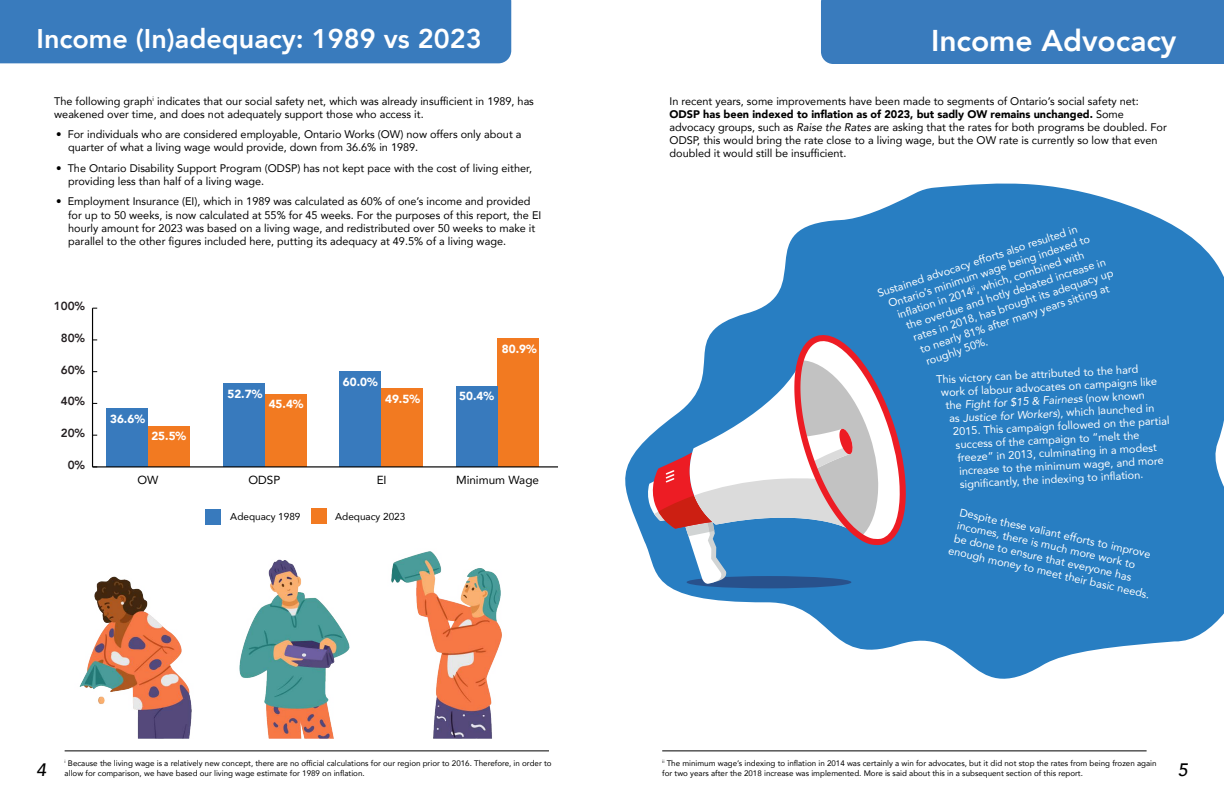
<style>
.page{position:relative;width:1224px;height:792px;background:#fff}
.page>*{position:absolute;margin:0;border:0;box-sizing:border-box;transform-origin:0 0}
.t1{font:800 30px "Avenir";color:#fff}
.t2{font:800 27px "Avenir";color:#fff}
.t3{font:italic 500 18px "Avenir";color:#000}
.t4{font:900 11.7px "Avenir";color:#fff}
.t5{font:11.7px "Avenir";color:#000}
.t6{font:800 11.7px "Avenir";color:#241f21}
.t7{font:11px/13.2px "Avenir";color:#000}
.t8{font:11px/13.2px "Avenir";color:#fff}
.t9{font:italic 11px "Avenir";color:#fff}
.t10{font:10px "Avenir";color:#000}
.t11{font:8px/9.6px "Avenir";color:#000}
.s1{font-weight:900}
.s2{font-style:italic}
.s3{font-style:normal}
</style>
<div class="page">
<div style="left:205px;top:509px;width:16px;height:15px;background:#387abd"></div>
<svg style="left:625px;top:183px;width:599px;height:496px;fill:#287ec2"></svg>
<div style="left:0;top:0;width:511px;height:63px;background:#397bbd"></div>
<div style="left:821px;top:0;width:403px;height:64px;background:#397bbd"></div>
<img style="left:79px;top:551px;width:423px;height:187px">
<div style="left:148px;top:426px;width:42px;height:41px;background:#f27a21"></div>
<div style="left:265px;top:395px;width:42px;height:72px;background:#f27a21"></div>
<div style="left:381px;top:388px;width:42px;height:79px;background:#f27a21"></div>
<div style="left:497px;top:338px;width:42px;height:129px;background:#f27a21"></div>
<div style="left:107px;top:409px;width:41px;height:58px;background:#387abd"></div>
<div style="left:223px;top:383px;width:42px;height:84px;background:#387abd"></div>
<div style="left:339px;top:372px;width:42px;height:95px;background:#387abd"></div>
<div style="left:456px;top:387px;width:42px;height:80px;background:#387abd"></div>
<hr style="left:93px;top:466px;width:465px;height:1px;background:#000">
<hr style="left:92px;top:308px;width:1px;height:159px;background:#000">
<div style="left:311px;top:508px;width:16px;height:16px;background:#f27a21"></div>
<hr style="left:65px;top:751px;width:484px;height:1px;background:#000">
<hr style="left:662px;top:751px;width:485px;height:1px;background:#000">
<div style="left:687px;top:576px;width:164px;height:12px;background:#28518c;border-radius:50%"></div>
<svg style="left:647px;top:332px;width:260px;height:252px"></svg>
<h2 class="t2" style="left:36px;top:17px;width:447px">Income (In)adequacy: 1989 vs 2023</h2>
<h1 class="t1" style="left:931px;top:18px;width:247px">Income Advocacy</h1>
<p class="t7" style="left:54px;top:94px;width:481px">The following graph<sup>i</sup> indicates that our social safety net, which was already insufficient in 1989, has weakened over time, and does not adequately support those who access it.</p>
<p class="t7" style="left:68px;top:128px;width:455px;text-indent:-12px">• For individuals who are considered employable, Ontario Works (OW) now offers only about a quarter of what a living wage would provide, down from 36.6% in 1989.</p>
<p class="t7" style="left:68px;top:161px;width:465px;text-indent:-12px">• The Ontario Disability Support Program (ODSP) has not kept pace with the cost of living either, providing less than half of a living wage.</p>
<p class="t7" style="left:68px;top:195px;width:475px;text-indent:-12px">• Employment Insurance (EI), which in 1989 was calculated as 60% of one’s income and provided for up to 50 weeks, is now calculated at 55% for 45 weeks. For the purposes of this report, the EI hourly amount for 2023 was based on a living wage, and redistributed over 50 weeks to make it parallel to the other figures included here, putting its adequacy at 49.5% of a living wage.</p>
<p class="t7" style="left:670px;top:94px;width:499px">In recent years, some improvements have been made to segments of Ontario’s social safety net:<br><span class="s1">ODSP has been indexed to inflation as of 2023, but sadly OW remains unchanged.</span> Some advocacy groups, such as <span class="s2">Raise the Rates</span> are asking that the rates for both programs be doubled. For ODSP, this would bring the rate close to a living wage, but the OW rate is currently so low that even doubled it would still be insufficient.</p>
<p class="t8" style="left:876px;top:287px;width:211px;rotate:-18deg">Sustained advocacy efforts also resulted in</p>
<p class="t8" style="left:887px;top:297px;width:213px;rotate:-18deg">Ontario’s minimum wage being indexed to</p>
<p class="t8" style="left:895px;top:308px;width:197px;rotate:-18deg">infl ation in 2014<sup>ii</sup>, which, combined with</p>
<p class="t8" style="left:904px;top:319px;width:211px;rotate:-18deg">the overdue and hotly debated increase in</p>
<p class="t8" style="left:911px;top:331px;width:211px;rotate:-18deg">rates in 2018, has brought its adequacy up</p>
<p class="t8" style="left:918px;top:343px;width:200px;rotate:-18deg">to nearly 81% after many years sitting at</p>
<p class="t6" style="left:54px;top:297px;width:33px">100%</p>
<p class="t6" style="left:61px;top:329px;width:26px">80%</p>
<p class="t8" style="left:924px;top:354px;width:66px;rotate:-18deg">roughly 50%.</p>
<p class="t8" style="left:936px;top:373px;width:204px;rotate:-3deg">This victory can be attributed to the hard</p>
<p class="t4" style="left:502px;top:339px;width:36px">80.9%</p>
<p class="t6" style="left:61px;top:361px;width:26px">60%</p>
<p class="t4" style="left:343px;top:372px;width:36px">60.0%</p>
<p class="t8" style="left:941px;top:386px;width:218px;rotate:-3deg">work of labour advocates on campaigns like</p>
<p class="t4" style="left:227px;top:384px;width:36px">52.7%</p>
<p class="t4" style="left:459px;top:386px;width:36px">50.4%</p>
<p class="t9" style="left:945px;top:399px;width:201px;rotate:-3deg"><span class="s3">the</span> Fight for $15 &amp; Fairness <span class="s3">(now known</span></p>
<p class="t4" style="left:385px;top:389px;width:36px">49.5%</p>
<p class="t6" style="left:61px;top:392px;width:26px">40%</p>
<p class="t4" style="left:269px;top:394px;width:36px">45.4%</p>
<p class="t8" style="left:949px;top:412px;width:207px;rotate:-3deg">as <span class="s2">Justice for Workers</span>), which launched in</p>
<p class="t4" style="left:110px;top:409px;width:36px">36.6%</p>
<p class="t8" style="left:953px;top:425px;width:218px;rotate:-3deg">2015. This campaign followed on the partial</p>
<p class="t6" style="left:61px;top:424px;width:26px">20%</p>
<p class="t8" style="left:955px;top:438px;width:185px;rotate:-3deg">success of the campaign to “melt the</p>
<p class="t4" style="left:151px;top:426px;width:36px">25.5%</p>
<p class="t8" style="left:957px;top:451px;width:201px;rotate:-3deg">freeze” in 2013, culminating in a modest</p>
<p class="t8" style="left:959px;top:464px;width:206px;rotate:-3deg">increase to the minimum wage, and more</p>
<p class="t8" style="left:960px;top:477px;width:185px;rotate:-3deg">signifi cantly, the indexing to infl ation.</p>
<p class="t8" style="left:958px;top:505px;width:207px;text-indent:3px;rotate:12deg">Despite these valiant efforts to improve incomes, there is much more work to<br>be done to ensure that everyone has enough money to meet their basic needs.</p>
<p class="t6" style="left:68px;top:456px;width:19px">0%</p>
<p class="t5" style="left:137px;top:471px;width:23px">OW</p>
<p class="t5" style="left:249px;top:471px;width:33px">ODSP</p>
<p class="t5" style="left:377px;top:471px;width:11px">EI</p>
<p class="t5" style="left:456px;top:471px;width:84px">Minimum Wage</p>
<p class="t10" style="left:230px;top:509px;width:72px">Adequacy 1989</p>
<p class="t10" style="left:335px;top:509px;width:72px">Adequacy 2023</p>
<p class="t11" style="left:65px;top:758px;width:488px"><sup>i</sup> Because the living wage is a relatively new concept, there are no official calculations for our region prior to 2016. Therefore, in order to allow for comparison, we have based our living wage estimate for 1989 on inflation.</p>
<p class="t11" style="left:662px;top:758px;width:496px"><sup>ii</sup> The minimum wage’s indexing to inflation in 2014 was certainly a win for advocates, but it did not stop the rates from being frozen again for two years after the 2018 increase was implemented. More is said about this in a subsequent section of this report.</p>
<h3 class="t3" style="left:36px;top:759px;width:12px">4</h3>
<h3 class="t3" style="left:1178px;top:759px;width:12px">5</h3>
</div>
